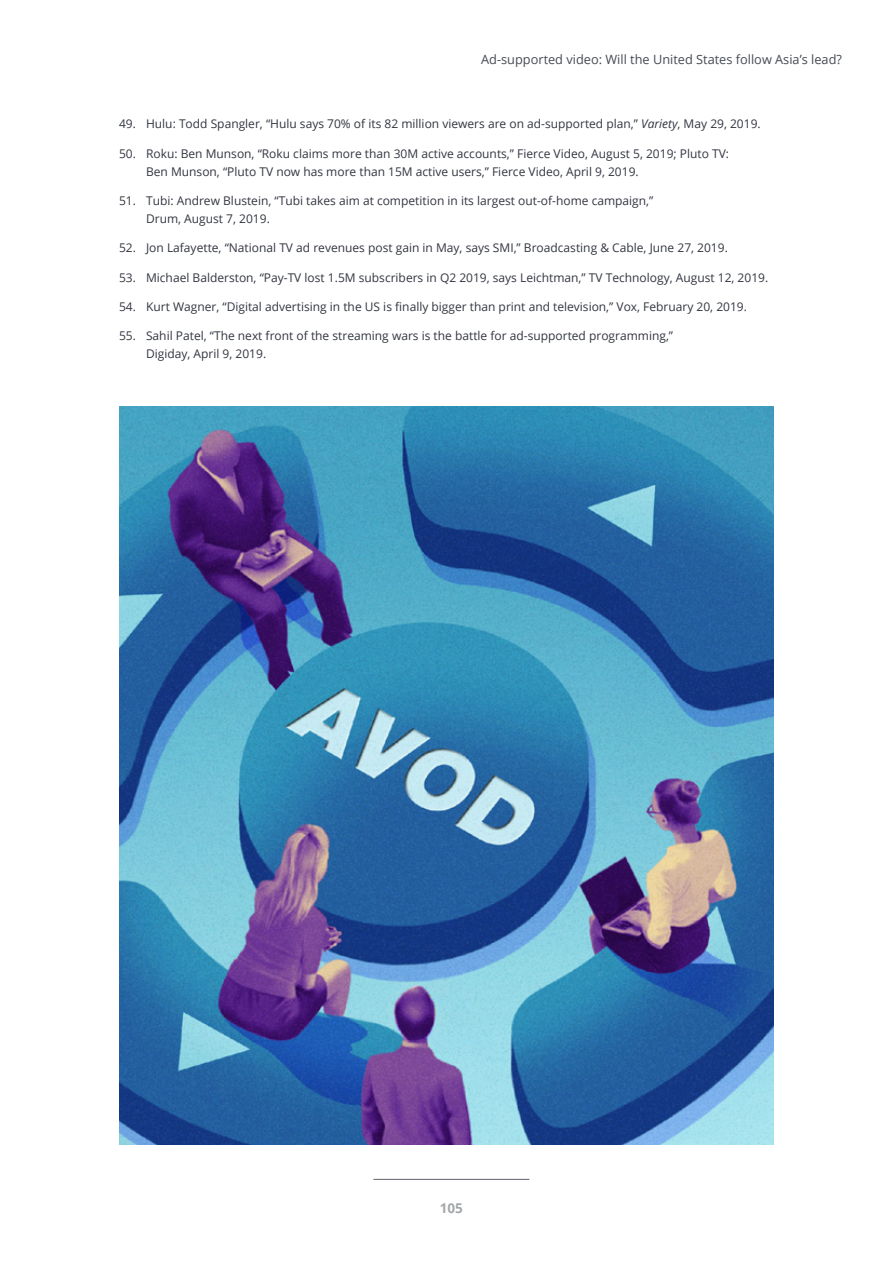
<style>
.page{position:relative;width:893px;height:1263px;background:#fff}
.page>*{position:absolute;margin:0;border:0;box-sizing:border-box;transform-origin:0 0}
.t1{font:700 13.5px "Open Sans";color:#a3a7a9}
.t2{font:12.75px "Open Sans";color:#464b54}
.t3{font:12px/18px "Open Sans";color:#323640}
.s1{font-style:italic}
</style>
<div class="page">
<hr style="left:373px;top:1179px;width:156px;height:1px;background:#5f6369">
<img style="left:119px;top:406px;width:655px;height:738px">
<p class="t2" style="left:481px;top:50px;width:362px">Ad-supported video: Will the United States follow Asia’s lead?</p>
<p class="t3" style="left:119px;top:115px;width:643px">49. Hulu: Todd Spangler, “Hulu says 70% of its 82 million viewers are on ad-supported plan,” <span class="s1">Variety</span>, May 29, 2019.</p>
<p class="t3" style="left:146px;top:144px;width:584px;text-indent:-27px">50. Roku: Ben Munson, “Roku claims more than 30M active accounts,” Fierce Video, August 5, 2019; Pluto TV:<br>Ben Munson, “Pluto TV now has more than 15M active users,” Fierce Video, April 9, 2019.</p>
<p class="t3" style="left:146px;top:191px;width:509px;text-indent:-27px">51. Tubi: Andrew Blustein, “Tubi takes aim at competition in its largest out-of-home campaign,”<br>Drum, August 7, 2019.</p>
<p class="t3" style="left:119px;top:239px;width:610px">52. Jon Lafayette, “National TV ad revenues post gain in May, says SMI,” Broadcasting &amp; Cable, June 27, 2019.</p>
<p class="t3" style="left:119px;top:268px;width:651px">53. Michael Balderston, “Pay-TV lost 1.5M subscribers in Q2 2019, says Leichtman,” TV Technology, August 12, 2019.</p>
<p class="t3" style="left:119px;top:297px;width:629px">54. Kurt Wagner, “Digital advertising in the US is finally bigger than print and television,” Vox, February 20, 2019.</p>
<p class="t3" style="left:146px;top:327px;width:529px;text-indent:-27px">55. Sahil Patel, “The next front of the streaming wars is the battle for ad-supported programming,”<br>Digiday, April 9, 2019.</p>
<p class="t1" style="left:440px;top:1198px;width:25px">105</p>
</div>
